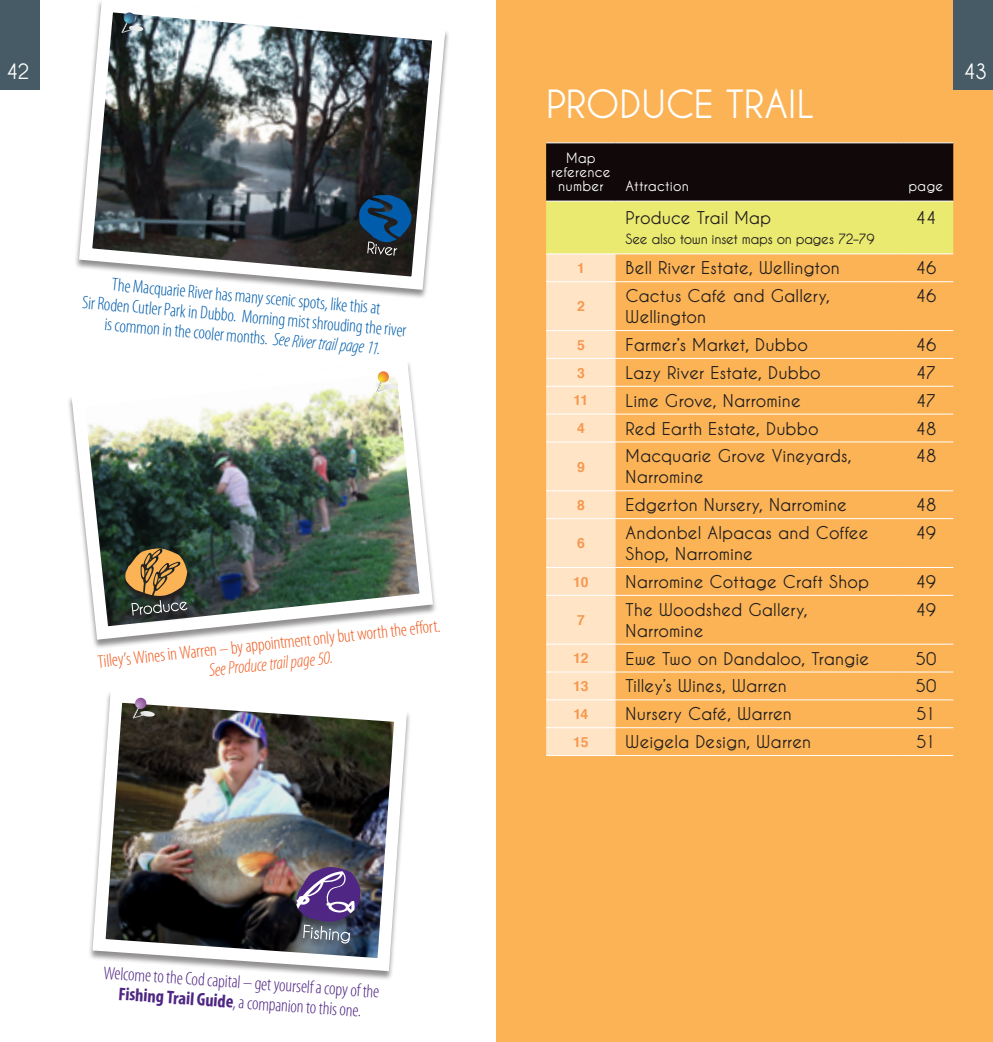
<style>
.page{position:relative;width:993px;height:1042px;background:#fff}
.page>*{position:absolute;margin:0;border:0;box-sizing:border-box;transform-origin:0 0}
.t1{font:700 38.5px "Caviar Dreams";letter-spacing:-.005em;color:#fff}
.t2{font:700 21px "Caviar Dreams";color:#fff}
.t3{font:300 condensed 18.38px/20.1px "Myriad Pro";color:#015dab;text-align:center}
.t4{font:300 condensed 18.38px/20.1px "Myriad Pro";color:#4f2683;text-align:center}
.t5{font:300 condensed 18.38px "Myriad Pro";color:#f15d22}
.t6{font:italic 300 condensed 18.38px "Myriad Pro";color:#f15d22}
.t7{font:700 17.5px/21px "Caviar Dreams";letter-spacing:.005em;color:#231f20}
.t8{font:700 14px/14px "Caviar Dreams";letter-spacing:.01em;color:#fff;text-align:center}
.t9{font:700 14px "Caviar Dreams";letter-spacing:-.03em;color:#231f20}
.t10{font:700 14px "Helvetica";letter-spacing:-.025em;color:#f79750}
.s1{font-style:italic}
.s2{font-weight:700}
</style>
<div class="page">
<div style="left:0;top:0;width:40px;height:89px;background:#465b65"></div>
<div style="left:496px;top:0;width:496px;height:1042px;background:#fbb355"></div>
<div style="left:952px;top:0;width:40px;height:89px;background:#465b65"></div>
<svg style="left:546px;top:144px;width:406px;height:611px"></svg>
<hr style="left:546px;top:201px;width:69px;height:1px;background:#fff">
<hr style="left:615px;top:201px;width:283px;height:1px;background:#fff">
<hr style="left:898px;top:201px;width:54px;height:1px;background:#fff">
<hr style="left:546px;top:143px;width:69px;height:1px;background:#fff">
<hr style="left:615px;top:143px;width:283px;height:1px;background:#fff">
<hr style="left:898px;top:143px;width:54px;height:1px;background:#fff">
<hr style="left:546px;top:358px;width:69px;height:1px;background:#fff">
<hr style="left:615px;top:358px;width:283px;height:1px;background:#fff">
<hr style="left:898px;top:358px;width:54px;height:1px;background:#fff">
<hr style="left:546px;top:253px;width:69px;height:1px;background:#fff">
<hr style="left:615px;top:253px;width:283px;height:1px;background:#fff">
<hr style="left:898px;top:253px;width:54px;height:1px;background:#fff">
<hr style="left:546px;top:281px;width:69px;height:1px;background:#fff">
<hr style="left:615px;top:281px;width:283px;height:1px;background:#fff">
<hr style="left:898px;top:281px;width:54px;height:1px;background:#fff">
<hr style="left:546px;top:330px;width:69px;height:1px;background:#fff">
<hr style="left:615px;top:330px;width:283px;height:1px;background:#fff">
<hr style="left:898px;top:330px;width:54px;height:1px;background:#fff">
<hr style="left:546px;top:386px;width:69px;height:1px;background:#fff">
<hr style="left:615px;top:386px;width:283px;height:1px;background:#fff">
<hr style="left:898px;top:386px;width:54px;height:1px;background:#fff">
<hr style="left:546px;top:414px;width:69px;height:1px;background:#fff">
<hr style="left:615px;top:414px;width:283px;height:1px;background:#fff">
<hr style="left:898px;top:414px;width:54px;height:1px;background:#fff">
<hr style="left:546px;top:441px;width:69px;height:1px;background:#fff">
<hr style="left:615px;top:441px;width:283px;height:1px;background:#fff">
<hr style="left:898px;top:441px;width:54px;height:1px;background:#fff">
<hr style="left:546px;top:490px;width:69px;height:1px;background:#fff">
<hr style="left:615px;top:490px;width:283px;height:1px;background:#fff">
<hr style="left:898px;top:490px;width:54px;height:1px;background:#fff">
<hr style="left:546px;top:518px;width:69px;height:1px;background:#fff">
<hr style="left:615px;top:518px;width:283px;height:1px;background:#fff">
<hr style="left:898px;top:518px;width:54px;height:1px;background:#fff">
<hr style="left:546px;top:567px;width:69px;height:1px;background:#fff">
<hr style="left:615px;top:567px;width:283px;height:1px;background:#fff">
<hr style="left:898px;top:567px;width:54px;height:1px;background:#fff">
<hr style="left:546px;top:595px;width:69px;height:1px;background:#fff">
<hr style="left:615px;top:595px;width:283px;height:1px;background:#fff">
<hr style="left:898px;top:595px;width:54px;height:1px;background:#fff">
<hr style="left:546px;top:644px;width:69px;height:1px;background:#fff">
<hr style="left:615px;top:644px;width:283px;height:1px;background:#fff">
<hr style="left:898px;top:644px;width:54px;height:1px;background:#fff">
<hr style="left:546px;top:671px;width:69px;height:1px;background:#fff">
<hr style="left:615px;top:671px;width:283px;height:1px;background:#fff">
<hr style="left:898px;top:671px;width:54px;height:1px;background:#fff">
<hr style="left:546px;top:699px;width:69px;height:1px;background:#fff">
<hr style="left:615px;top:699px;width:283px;height:1px;background:#fff">
<hr style="left:898px;top:699px;width:54px;height:1px;background:#fff">
<hr style="left:546px;top:727px;width:69px;height:1px;background:#fff">
<hr style="left:615px;top:727px;width:283px;height:1px;background:#fff">
<hr style="left:898px;top:727px;width:54px;height:1px;background:#fff">
<hr style="left:546px;top:755px;width:69px;height:1px;background:#fff">
<hr style="left:615px;top:755px;width:283px;height:1px;background:#fff">
<hr style="left:898px;top:755px;width:54px;height:1px;background:#fff">
<img style="left:69px;top:363px;width:367px;height:283px">
<svg style="left:120px;top:549px;width:72px;height:75px"></svg>
<svg style="left:123px;top:548px;width:64px;height:67px;background:#866e43"></svg>
<img style="left:89px;top:693px;width:321px;height:284px">
<svg style="left:133px;top:698px;width:23px;height:21px"></svg>
<svg style="left:75px;top:2px;width:374px;height:294px"></svg>
<div style="left:355px;top:195px;width:60px;height:70px;background:#231f20"></div>
<svg style="left:359px;top:195px;width:55px;height:61px"></svg>
<svg style="left:121px;top:12px;width:23px;height:21px"></svg>
<svg style="left:376px;top:371px;width:23px;height:21px"></svg>
<div style="left:292px;top:868px;width:72px;height:85px;background:#231f20;opacity:.5"></div>
<img style="left:295px;top:866px;width:65px;height:77px">
<p class="t2" style="left:6px;top:60px;width:25px">42</p>
<p class="t3" style="left:85px;top:272px;width:326px;rotate:5deg">The Macquarie River has many scenic spots, like this at<br>Sir Roden Cutler Park in Dubbo. Morning mist shrouding the river is common in the cooler months. <span class="s1">See River trail page 11.</span></p>
<p class="t5" style="left:97px;top:652px;width:346px;rotate:-6deg">Tilley’s Wines in Warren – by appointment only but worth the eff ort.</p>
<p class="t6" style="left:208px;top:660px;width:126px;rotate:-6deg">See Produce trail page 50.</p>
<p class="t4" style="left:104px;top:963px;width:278px;rotate:4deg">Welcome to the Cod capital – get yourself a copy of the<br><span class="s2">Fishing Trail Guide</span>, a companion to this one.</p>
<h1 class="t1" style="left:546px;top:82px;width:260px">PRODUCE trail</h1>
<p class="t8" style="left:551px;top:151px;width:61px">Map reference number</p>
<p class="t8" style="left:625px;top:179px;width:65px">Attraction</p>
<p class="t8" style="left:908px;top:179px;width:37px">page</p>
<p class="t7" style="left:625px;top:207px;width:147px">Produce Trail Map</p>
<p class="t9" style="left:625px;top:231px;width:250px">See also town inset maps on pages 72–79</p>
<p class="t7" style="left:915px;top:207px;width:22px">44</p>
<p class="t10" style="left:577px;top:257px;width:9px">1</p>
<p class="t7" style="left:625px;top:257px;width:215px">Bell River Estate, Wellington</p>
<p class="t7" style="left:915px;top:257px;width:23px">46</p>
<p class="t10" style="left:577px;top:295px;width:9px">2</p>
<p class="t7" style="left:625px;top:285px;width:206px">Cactus Café and Gallery,<br>Wellington</p>
<p class="t7" style="left:915px;top:285px;width:23px">46</p>
<p class="t10" style="left:577px;top:333px;width:9px">5</p>
<p class="t7" style="left:625px;top:334px;width:184px">Farmer’s Market, Dubbo</p>
<p class="t7" style="left:915px;top:334px;width:23px">46</p>
<p class="t10" style="left:577px;top:361px;width:9px">3</p>
<p class="t7" style="left:625px;top:362px;width:197px">Lazy River Estate, Dubbo</p>
<p class="t7" style="left:915px;top:362px;width:22px">47</p>
<p class="t10" style="left:573px;top:389px;width:16px">11</p>
<p class="t7" style="left:625px;top:390px;width:177px">Lime Grove, Narromine</p>
<p class="t7" style="left:915px;top:390px;width:22px">47</p>
<p class="t10" style="left:577px;top:417px;width:9px">4</p>
<p class="t7" style="left:625px;top:418px;width:194px">Red Earth Estate, Dubbo</p>
<p class="t7" style="left:915px;top:418px;width:22px">48</p>
<p class="t10" style="left:577px;top:455px;width:9px">9</p>
<p class="t7" style="left:625px;top:445px;width:228px">Macquarie Grove Vineyards,<br>Narromine</p>
<p class="t7" style="left:915px;top:445px;width:22px">48</p>
<p class="t10" style="left:577px;top:494px;width:9px">8</p>
<p class="t7" style="left:625px;top:494px;width:223px">Edgerton Nursery, Narromine</p>
<p class="t7" style="left:915px;top:494px;width:22px">48</p>
<p class="t10" style="left:577px;top:532px;width:9px">6</p>
<p class="t7" style="left:625px;top:522px;width:244px">Andonbel Alpacas and Coffee<br>Shop, Narromine</p>
<p class="t7" style="left:915px;top:522px;width:22px">49</p>
<p class="t10" style="left:573px;top:570px;width:17px">10</p>
<p class="t7" style="left:625px;top:571px;width:245px">Narromine Cottage Craft Shop</p>
<p class="t7" style="left:915px;top:571px;width:22px">49</p>
<p class="t10" style="left:577px;top:609px;width:9px">7</p>
<p class="t7" style="left:625px;top:599px;width:183px">The Woodshed Gallery,<br>Narromine</p>
<p class="t7" style="left:915px;top:599px;width:22px">49</p>
<p class="t10" style="left:573px;top:647px;width:17px">12</p>
<p class="t7" style="left:625px;top:648px;width:245px">Ewe Two on Dandaloo, Trangie</p>
<p class="t7" style="left:915px;top:648px;width:23px">50</p>
<p class="t10" style="left:573px;top:675px;width:17px">13</p>
<p class="t7" style="left:625px;top:675px;width:163px">Tilley’s Wines, Warren</p>
<p class="t7" style="left:915px;top:675px;width:23px">50</p>
<p class="t10" style="left:573px;top:703px;width:17px">14</p>
<p class="t7" style="left:625px;top:703px;width:168px">Nursery Café, Warren</p>
<p class="t7" style="left:915px;top:703px;width:21px">51</p>
<p class="t10" style="left:573px;top:730px;width:17px">15</p>
<p class="t7" style="left:625px;top:731px;width:187px">Weigela Design, Warren</p>
<p class="t7" style="left:915px;top:731px;width:21px">51</p>
<p class="t2" style="left:962px;top:60px;width:26px">43</p>
</div>
